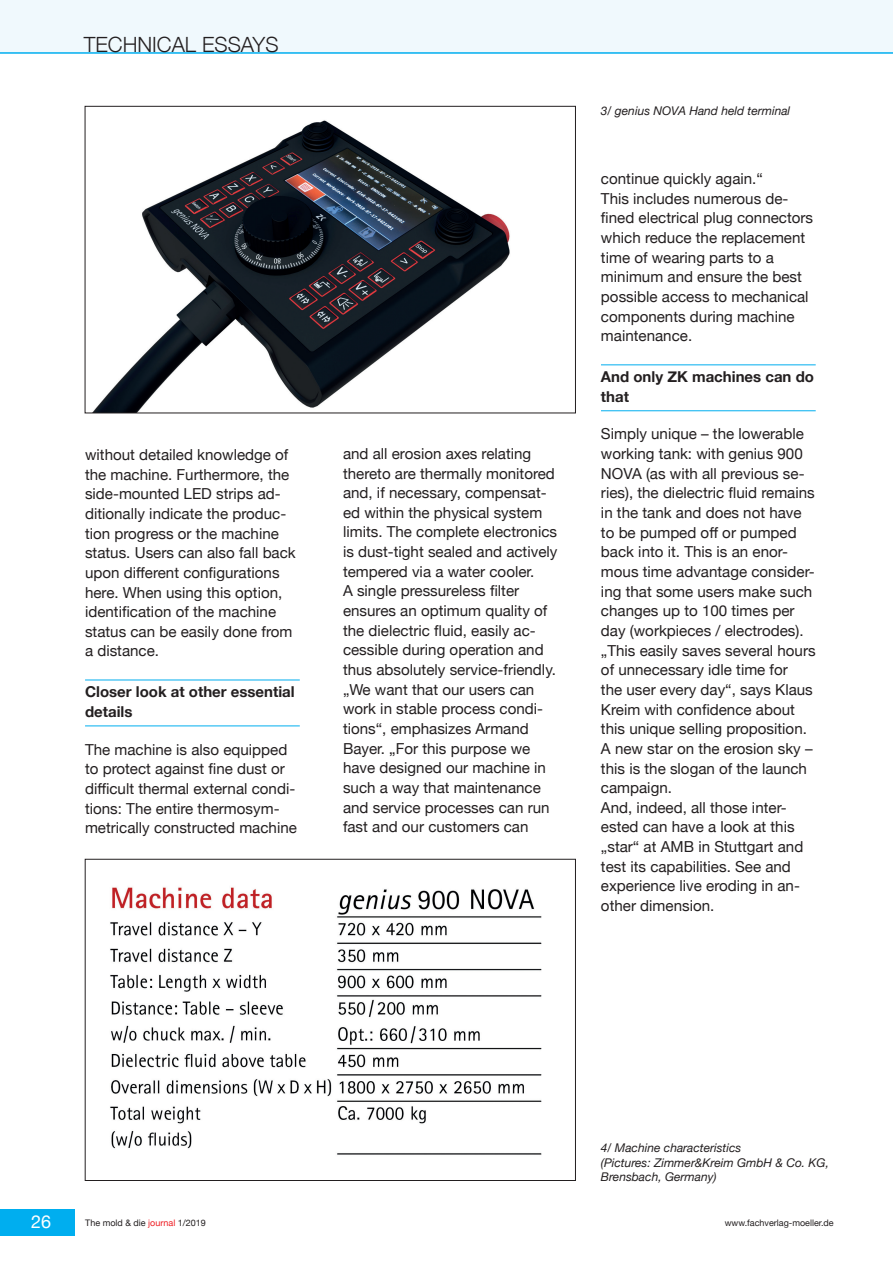
<style>
.page{position:relative;width:893px;height:1263px;background:#fff}
.page>*{position:absolute;margin:0;border:0;box-sizing:border-box;transform-origin:0 0}
.t1{font:300 21px "Helvetica Neue";color:#231f20}
.t2{font:18px "Helvetica Neue";color:#fff}
.Fließtext{font:15.15px/19.6px "Helvetica Neue";color:#231f20}
.Zwischenüberschrift{font:700 15px/19.6px "Helvetica Neue";color:#231f20}
.Bildunterschrift{font:italic 12px/14.2px "Helvetica Neue";color:#231f20}
.t3{font:9px "Helvetica Neue";color:#231f20}
.s1{color:#ee1d23}
</style>
<div class="page">
<div style="left:0;top:0;width:893px;height:54px;background:#f0f9fd"></div>
<div style="left:0;top:1209px;width:74px;height:27px;background:#00aeef"></div>
<hr style="left:85px;top:680px;width:215px;height:1px;background:#00aeef">
<hr style="left:85px;top:725px;width:215px;height:1px;background:#00aeef">
<img style="left:93px;top:120px;width:417px;height:291px">
<div style="left:85px;top:106px;width:491px;height:307px;border:1px solid #231f20"></div>
<img style="left:110px;top:887px;width:432px;height:268px">
<div style="left:85px;top:859px;width:491px;height:322px;border:1px solid #231f20"></div>
<hr style="left:601px;top:364px;width:215px;height:1px;background:#00aeef">
<hr style="left:601px;top:410px;width:215px;height:1px;background:#00aeef">
<h1 class="t1" style="left:84px;top:27px;width:196px">TECHNICAL ESSAYS</h1>
<p class="Fließtext" style="left:85px;top:446px;width:212px">without detailed knowledge of the machine. Furthermore, the side-mounted LED strips ad&shy;ditionally indicate the produc&shy;tion progress or the machine status. Users can also fall back upon different configurations here. When using this option, identification of the machine status can be easily done from a distance.</p>
<p class="Zwischenüberschrift" style="left:85px;top:683px;width:211px">Closer look at other essential details</p>
<p class="Fließtext" style="left:85px;top:740px;width:213px">The machine is also equipped to protect against fine dust or difficult thermal external condi&shy;tions: The entire thermosym&shy;metrically constructed machine</p>
<p class="Fließtext" style="left:343px;top:444px;width:216px">and all erosion axes relating thereto are thermally monitored and, if necessary, compensat&shy;ed within the physical system limits. The complete electronics is dust-tight sealed and actively tempered via a water cooler.</p>
<p class="Fließtext" style="left:343px;top:582px;width:214px">A single pressureless filter ensures an optimum quality of the dielectric fluid, easily ac&shy;cessible during operation and thus absolutely service-friendly. „We want that our users can work in stable process condi&shy;tions“, emphasizes Armand<br>Bayer. „For this purpose we have designed our machine in such a way that maintenance and service processes can run fast and our customers can</p>
<p class="Bildunterschrift" style="left:601px;top:104px;width:191px">3/ genius NOVA Hand held terminal</p>
<p class="Fließtext" style="left:601px;top:170px;width:163px">continue quickly again.“</p>
<p class="Fließtext" style="left:601px;top:189px;width:214px">This includes numerous de&shy;fined electrical plug connectors which reduce the replacement time of wearing parts to a minimum and ensure the best possible access to mechanical components during machine maintenance.</p>
<p class="Zwischenüberschrift" style="left:601px;top:367px;width:215px">And only ZK machines can do that</p>
<p class="Fließtext" style="left:601px;top:425px;width:216px">Simply unique – the lowerable working tank: with genius 900<br>NOVA (as with all previous se&shy;ries), the dielectric fluid remains in the tank and does not have to be pumped off or pumped back into it. This is an enor&shy;mous time advantage consider&shy;ing that some users make such changes up to 100 times per day (workpieces / electrodes). „This easily saves several hours of unnecessary idle time for<br>the user every day“, says Klaus<br>Kreim with confidence about this unique selling proposition.</p>
<p class="Fließtext" style="left:601px;top:739px;width:213px">A new star on the erosion sky – this is the slogan of the launch campaign.</p>
<p class="Fließtext" style="left:601px;top:798px;width:204px">And, indeed, all those inter&shy;ested can have a look at this „star“ at AMB in Stuttgart and test its capabilities. See and experience live eroding in an&shy;other dimension.</p>
<p class="Bildunterschrift" style="left:601px;top:1142px;width:142px">4/ Machine characteristics</p>
<p class="Bildunterschrift" style="left:601px;top:1156px;width:230px">(Pictures: Zimmer&amp;Kreim GmbH &amp; Co. KG,<br>Brensbach, Germany)</p>
<p class="t2" style="left:31px;top:1208px;width:22px">26</p>
<p class="t3" style="left:85px;top:1216px;width:122px">The mold &amp; die <span class="s1">journal</span> 1/2019</p>
<p class="t3" style="left:725px;top:1216px;width:110px">www.fachverlag-moeller.de</p>
</div>
